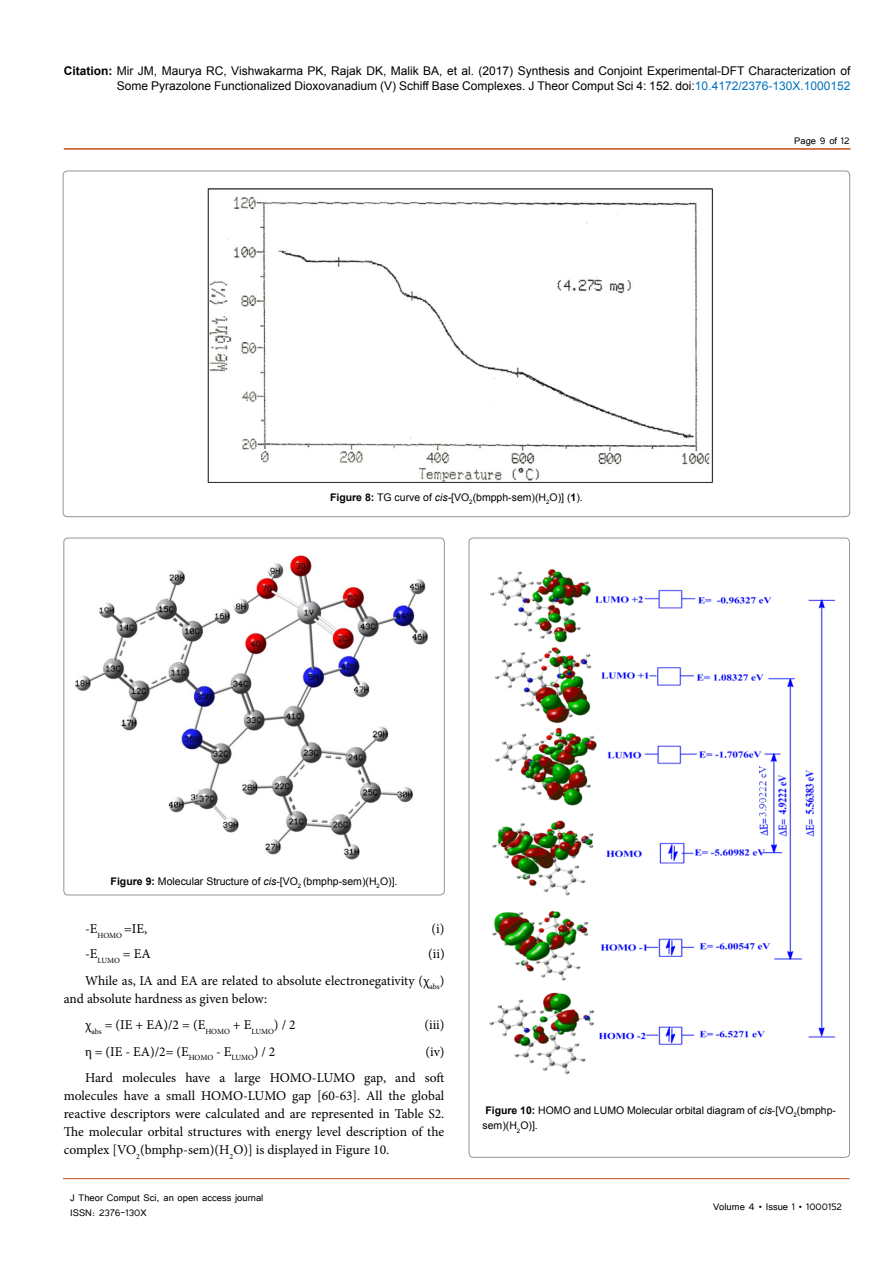
<style>
.page{position:relative;width:893px;height:1263px;background:#fff}
.page>*{position:absolute;margin:0;border:0;box-sizing:border-box;transform-origin:0 0}
.t1{font:13.5px/26.5px "Minion Pro";letter-spacing:-.005em;color:#000;text-align:right}
.t2{font:12px/15px "Arial";color:#000;text-align:right}
.t3{font:12px/14.4px "Tunga";color:#000}
.t4{font:10.5px/15.8px "Arial";color:#000}
.s1{font-weight:700}
.s2{color:#0072bc}
.s3{font-style:italic}
</style>
<div class="page">
<hr style="left:64px;top:148px;width:786px;height:2px;background:#be4f18">
<hr style="left:63px;top:1178px;width:787px;height:1px;background:#be4f18">
<img style="left:207px;top:188px;width:507px;height:295px">
<div style="left:64px;top:538px;width:380px;height:357px;border:1px solid #939598;border-radius:4px"></div>
<img style="left:75px;top:555px;width:353px;height:305px">
<img style="left:489px;top:569px;width:347px;height:506px">
<p class="t2" style="left:64px;top:64px;width:788px"><span class="s1">Citation:</span> Mir JM, Maurya RC, Vishwakarma PK, Rajak DK, Malik BA, et al. (2017) Synthesis and Conjoint Experimental-DFT Characterization of<br>Some Pyrazolone Functionalized Dioxovanadium (V) Schiff Base Complexes. J Theor Comput Sci 4: 152. doi:<span class="s2">10.4172/2376-130X.1000152</span></p>
<p class="t4" style="left:330px;top:489px;width:254px"><span class="s1">Figure 8:</span> TG curve of <span class="s3">cis-</span>[VO<sub>2</sub>(bmpph-sem)(H<sub>2</sub>O)] (<span class="s1">1</span>).</p>
<p class="t4" style="left:111px;top:873px;width:288px"><span class="s1">Figure 9:</span> Molecular Structure of <span class="s3">cis</span>-[VO<sub>2</sub> (bmphp-sem)(H<sub>2</sub>O)].</p>
<p class="t1" style="left:85px;top:916px;width:64px">-E<sub>HOMO</sub> <span class="s3">=</span>IE,</p>
<p class="t1" style="left:431px;top:916px;width:14px">(i)</p>
<p class="t1" style="left:85px;top:940px;width:67px">-E<sub>LUMO</sub> = EA</p>
<p class="t1" style="left:85px;top:940px;width:361px">(ii)<br>While as, IA and EA are related to absolute electronegativity (χ<sub>abs</sub>)</p>
<p class="t1" style="left:85px;top:985px;width:212px;text-align:left;text-indent:-21px">and absolute hardness as given below:<br>χ<sub>abs</sub> = (IE + EA)/2 = (E<sub>HOMO</sub> + E<sub>LUMO</sub>) / 2</p>
<p class="t1" style="left:424px;top:1011px;width:22px">(iii)</p>
<p class="t3" style="left:794px;top:133px;width:57px">Page 9 of 12</p>
<p class="t1" style="left:85px;top:1038px;width:192px">η = (IE - EA)/2= (E<sub>HOMO</sub> - E<sub>LUMO</sub>) / 2</p>
<p class="t1" style="left:85px;top:1038px;width:361px">(iv)<br>Hard molecules have a large HOMO-LUMO gap, and soft</p>
<p class="t1" style="left:64px;top:1087px;width:382px;line-height:18px;text-align:justify">molecules have a small HOMO-LUMO gap [60-63]. All the global reactive descriptors were calculated and are represented in Table S2.<br>The molecular orbital structures with energy level description of the complex [VO<sub>2</sub>(bmphp-sem)(H<sub>2</sub>O)] is displayed in Figure 10.</p>
<p class="t3" style="left:70px;top:1190px;width:195px">J Theor Comput Sci, an open access journal<br>ISSN: 2376-130X</p>
<p class="t4" style="left:483px;top:1102px;width:355px"><span class="s1">Figure 10:</span> HOMO and LUMO Molecular orbital diagram of <span class="s3">cis</span>-[VO<sub>2</sub>(bmphp&shy;sem)(H<sub>2</sub>O)].</p>
<p class="t3" style="left:713px;top:1199px;width:130px">Volume 4 • Issue 1 • 1000152</p>
</div>
